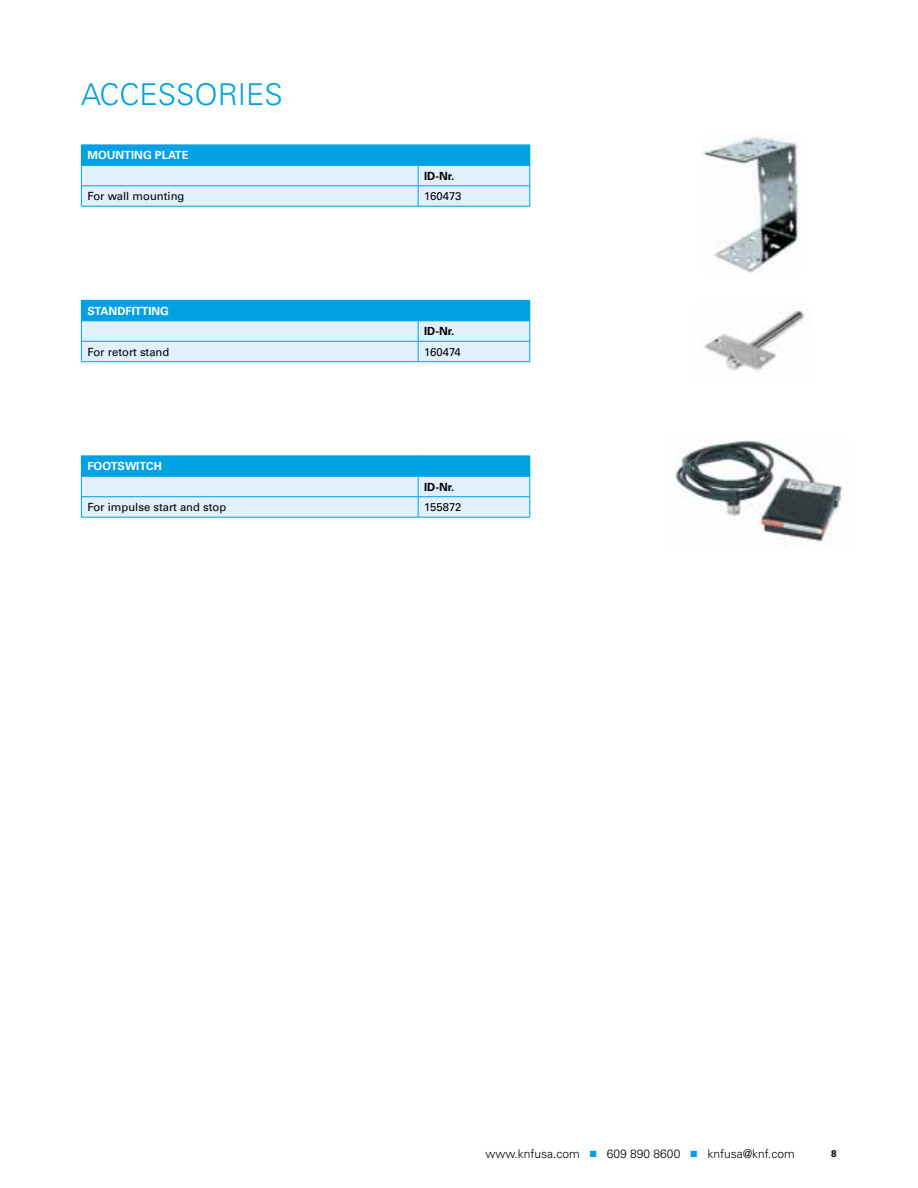
<style>
.page{position:relative;width:918px;height:1188px;background:#fff}
.page>*{position:absolute;margin:0;border:0;box-sizing:border-box;transform-origin:0 0}
.t1{font:300 30px "Univers";color:#00a1e4}
.t2{font:300 12px "Univers";color:#000}
.t3{font:11.25px "Univers";color:#000}
.t4{font:700 11.25px "Univers";color:#fff}
.t5{font:700 11.25px "Univers";color:#000}
.t6{font:700 9.75px "Univers";color:#000}
.s1{color:#00a1e4}
</style>
<div class="page">
<img style="left:703px;top:136px;width:97px;height:137px">
<img style="left:675px;top:439px;width:168px;height:106px">
<img style="left:702px;top:310px;width:103px;height:61px">
<svg style="left:81px;top:145px;width:450px;height:61px;background:#8cd2f2"></svg>
<hr style="left:81px;top:206px;width:337px;height:1px;background:#00a1e4">
<hr style="left:418px;top:206px;width:112px;height:1px;background:#00a1e4">
<hr style="left:81px;top:300px;width:337px;height:1px;background:#00a1e4">
<hr style="left:418px;top:300px;width:112px;height:1px;background:#00a1e4">
<svg style="left:81px;top:301px;width:450px;height:61px;background:#8ed3f2"></svg>
<hr style="left:81px;top:361px;width:337px;height:1px;background:#00a1e4">
<hr style="left:418px;top:361px;width:112px;height:1px;background:#00a1e4">
<svg style="left:81px;top:456px;width:450px;height:61px;background:#8cd2f2"></svg>
<hr style="left:81px;top:517px;width:337px;height:1px;background:#00a1e4">
<hr style="left:418px;top:517px;width:112px;height:1px;background:#00a1e4">
<h1 class="t1" style="left:81px;top:76px;width:77px">Accessories</h1>
<p class="t4" style="left:87px;top:149px;width:19px">MOUNTIN</p>
<p class="t4" style="left:143px;top:149px;width:20px">G PLAT</p>
<p class="t4" style="left:182px;top:149px;width:8px">E</p>
<p class="t5" style="left:424px;top:169px;width:32px">ID-NR.</p>
<p class="t3" style="left:87px;top:190px;width:99px">For wall mounting</p>
<p class="t3" style="left:424px;top:190px;width:39px">160473</p>
<p class="t4" style="left:87px;top:304px;width:8px">STANDFITTIN</p>
<p class="t4" style="left:160px;top:304px;width:10px">G</p>
<p class="t5" style="left:424px;top:325px;width:32px">ID-NR.</p>
<p class="t3" style="left:87px;top:345px;width:84px">For retort stand</p>
<p class="t3" style="left:424px;top:345px;width:38px">160474</p>
<p class="t4" style="left:87px;top:460px;width:9px">FOOTS</p>
<p class="t4" style="left:125px;top:460px;width:37px">WITCH</p>
<p class="t5" style="left:424px;top:480px;width:32px">ID-NR.</p>
<p class="t3" style="left:87px;top:501px;width:140px">For impulse start and stop</p>
<p class="t3" style="left:424px;top:501px;width:39px">155872</p>
<p class="t2" style="left:486px;top:1146px;width:311px">www.knfusa.com <span class="s1">■</span> 609 890 8600 <span class="s1">■</span> knfusa@knf.com</p>
<p class="t6" style="left:831px;top:1148px;width:7px">8</p>
</div>
